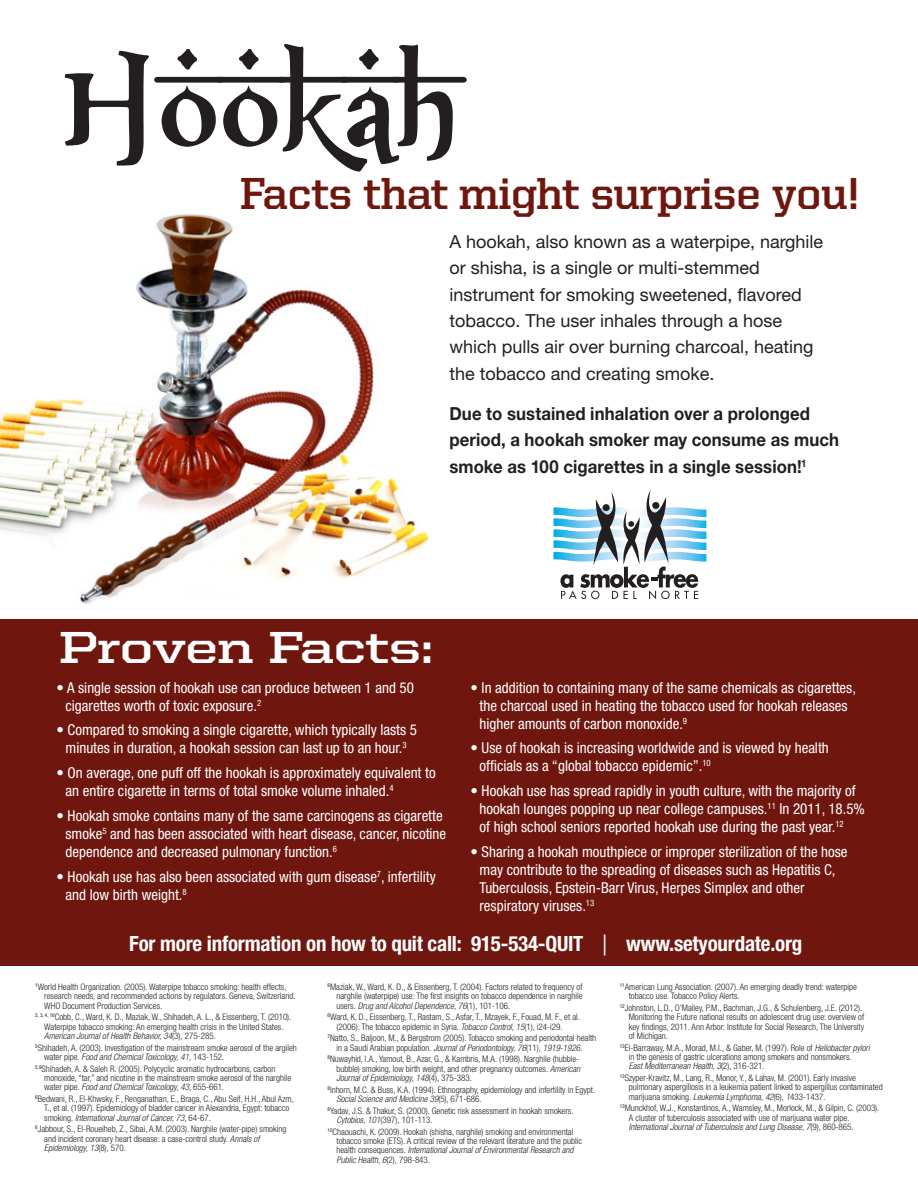
<style>
.page{position:relative;width:918px;height:1188px;background:#fff}
.page>*{position:absolute;margin:0;border:0;box-sizing:border-box;transform-origin:0 0}
.t1{font:127.95px "XXIIARABIAN ONENIGHTSTAND Bold";letter-spacing:-.01em;color:#231f20}
.t2{font:700 45px "United Serif Reg";letter-spacing:-.015em;color:#6f170f}
.t3{font:700 45px "United Serif Semi Ext";letter-spacing:-.02em;color:#fff}
.t4{font:700 condensed 21px "Helvetica Neue LT Std";letter-spacing:-.01em;color:#fff}
.t5{font:18px/26.4px "Helvetica Neue LT Std";color:#231f20}
.t6{font:700 18px/26.4px "Helvetica Neue LT Std";letter-spacing:.005em;color:#231f20;scale:.93 1}
.t7{font:condensed 15px/18px "Helvetica Neue LT Std";color:#fff}
.t8{font:300 condensed 9px/9.3px "Helvetica Neue LT Std";color:#231f20}
.s1{font-weight:400;font-stretch:normal}
.s2{font-style:italic}
</style>
<div class="page">
<img style="left:0;top:214px;width:458px;height:406px">
<div style="left:0;top:620px;width:918px;height:346px;background:#6f170f"></div>
<svg style="left:554px;top:490px;width:152px;height:109px"></svg>
<p class="t1" style="left:60px;top:21px;width:404px">Hookah</p>
<p class="t2" style="left:240px;top:169px;width:621px">Facts that might surprise you!</p>
<p class="t5" style="left:449px;top:228px;width:375px">A hookah, also known as a waterpipe, narghile or shisha, is a single or multi-stemmed instrument for smoking sweetened, flavored tobacco. The user inhales through a hose which pulls air over burning charcoal, heating the tobacco and creating smoke.</p>
<p class="t6" style="left:449px;top:400px;width:421px">Due to sustained inhalation over a prolonged period, a hookah smoker may consume as much smoke as 100 cigarettes in a single session!<sup>1</sup></p>
<p class="t3" style="left:59px;top:622px;width:376px">Proven Facts:</p>
<p class="t7" style="left:66px;top:678px;width:350px;text-indent:-9px">• A single session of hookah use can produce between 1 and 50 cigarettes worth of toxic exposure.<sup>2</sup></p>
<p class="t7" style="left:57px;top:721px;width:362px;text-align:center">• Compared to smoking a single cigarette, which typically lasts 5 minutes in duration, a hookah session can last up to an hour.<sup>3</sup></p>
<p class="t7" style="left:66px;top:764px;width:372px;text-indent:-9px">• On average, one puff off the hookah is approximately equivalent to an entire cigarette in terms of total smoke volume inhaled.<sup>4</sup></p>
<p class="t7" style="left:66px;top:806px;width:382px;text-indent:-9px">• Hookah smoke contains many of the same carcinogens as cigarette smoke<sup>5</sup> and has been associated with heart disease, cancer, nicotine dependence and decreased pulmonary function.<sup>6</sup></p>
<p class="t7" style="left:66px;top:867px;width:372px;text-indent:-9px">• Hookah use has also been associated with gum disease<sup>7</sup>, infertility and low birth weight.<sup>8</sup></p>
<p class="t7" style="left:480px;top:678px;width:378px;text-indent:-9px">• In addition to containing many of the same chemicals as cigarettes, the charcoal used in heating the tobacco used for hookah releases higher amounts of carbon monoxide.<sup>9</sup></p>
<p class="t7" style="left:480px;top:739px;width:351px;text-indent:-9px">• Use of hookah is increasing worldwide and is viewed by health officials as a “global tobacco epidemic”.<sup>10</sup></p>
<p class="t7" style="left:480px;top:782px;width:387px;text-indent:-9px">• Hookah use has spread rapidly in youth culture, with the majority of hookah lounges popping up near college campuses.<sup>11</sup> In 2011, 18.5% of high school seniors reported hookah use during the past year.<sup>12</sup></p>
<p class="t7" style="left:480px;top:842px;width:370px;text-indent:-9px">• Sharing a hookah mouthpiece or improper sterilization of the hose may contribute to the spreading of diseases such as Hepatitis C, Tuberculosis, Epstein-Barr Virus, Herpes Simplex and other respiratory viruses.<sup>13</sup></p>
<p class="t4" style="left:129px;top:931px;width:675px">For more information on how to quit call: 915-534-QUIT <span class="s1">|</span> www.setyourdate.org</p>
<p class="t8" style="left:44px;top:982px;width:253px;text-indent:-9px"><sup>1</sup>World Health Organization. (2005). Waterpipe tobacco smoking: health effects, research needs, and recommended actions by regulators. Geneva, Switzerland.<br>WHO Document Production Services.</p>
<p class="t8" style="left:44px;top:1012px;width:249px;text-indent:-9px"><sup>2,</sup> <sup>3,</sup> <sup>4,</sup> <sup>10</sup>Cobb, C., Ward, K. D., Maziak, W., Shihadeh, A. L., &amp; Eissenberg, T. (2010).<br>Waterpipe tobacco smoking: An emerging health crisis in the United States.<br><span class="s2">American Journal of Health Behavior, 34</span>(3), 275-285.</p>
<p class="t8" style="left:44px;top:1043px;width:254px;text-indent:-9px"><sup>5</sup>Shihadeh, A. (2003). Investigation of the mainstream smoke aerosol of the argileh water pipe. <span class="s2">Food and Chemical Toxicology, 41,</span> 143-152.</p>
<p class="t8" style="left:44px;top:1064px;width:249px;text-indent:-9px"><sup>5,9</sup>Shihadeh, A. &amp; Saleh R. (2005). Polycyclic aromatic hydrocarbons, carbon monoxide, “tar,” and nicotine in the mainstream smoke aerosol of the narghile water pipe. <span class="s2">Food and Chemical Toxicology, 43,</span> 655-661.</p>
<p class="t8" style="left:44px;top:1094px;width:251px;text-indent:-9px"><sup>6</sup>Bedwani, R., El-Khwsky, F., Renganathan, E., Braga, C., Abu Seif, H.H., Abul Azm,<br>T., et al. (1997). Epidemiology of bladder cancer in Alexandria, Egypt: tobacco smoking. <span class="s2">International Journal of Cancer, 73,</span> 64-67.</p>
<p class="t8" style="left:44px;top:1124px;width:244px;text-indent:-9px"><sup>6</sup>Jabbour, S., El-Roueiheb, Z., Sibai, A.M. (2003). Narghile (water-pipe) smoking and incident coronary heart disease: a case-control study. <span class="s2">Annals of<br>Epidemiology, 13</span>(8), 570.</p>
<p class="t8" style="left:336px;top:982px;width:248px;text-align:justify;text-indent:-9px"><sup>6</sup>Maziak, W., Ward, K. D., &amp; Eissenberg, T. (2004). Factors related to frequency of narghile (waterpipe) use: The first insights on tobacco dependence in narghile users. <span class="s2">Drug and Alcohol Dependence, 76</span>(1), 101-106.</p>
<p class="t8" style="left:336px;top:1012px;width:245px;text-indent:-9px"><sup>6</sup>Ward, K. D., Eissenberg, T., Rastam, S., Asfar, T., Mzayek, F., Fouad, M. F., et al. (2006). The tobacco epidemic in Syria. <span class="s2">Tobacco Control, 15</span>(1), i24-i29.</p>
<p class="t8" style="left:327px;top:1033px;width:270px;text-align:center"><sup>7</sup>Natto, S., Baljoon, M., &amp; Bergstrom (2005). Tobacco smoking and periodontal health in a Saudi Arabian population. <span class="s2">Journal of Periodontology, 76</span>(11), <span class="s2">1919-1926.</span></p>
<p class="t8" style="left:336px;top:1054px;width:245px;text-indent:-9px"><sup>8</sup>Nuwayhid, I.A., Yamout, B., Azar, G., &amp; Kambris, M.A. (1998). Narghile (hubble&shy;bubble) smoking, low birth weight, and other pregnancy outcomes. <span class="s2">American<br>Journal of Epidemiology, 148</span>(4), 375-383.</p>
<p class="t8" style="left:336px;top:1085px;width:260px;text-indent:-9px"><sup>8</sup>Inhorn, M.C. &amp; Buss, K.A. (1994). Ethnography, epidemiology and infertility in Egypt.<br><span class="s2">Social Science and Medicine 39</span>(5), 671-686.</p>
<p class="t8" style="left:336px;top:1106px;width:239px;text-indent:-9px"><sup>8</sup>Yadav, J.S. &amp; Thakur, S. (2000). Genetic risk assessment in hookah smokers.<br><span class="s2">Cytobios, 101</span>(397), 101-113.</p>
<p class="t8" style="left:336px;top:1127px;width:247px;text-indent:-9px"><sup>10</sup>Chaouachi, K. (2009). Hookah (shisha, narghile) smoking and environmental tobacco smoke (ETS). A critical review of the relevant literature and the public health consequences. <span class="s2">International Journal of Environmental Research and Public Health, 6</span>(2), 798-843.</p>
<p class="t8" style="left:629px;top:982px;width:230px;text-indent:-9px"><sup>11</sup>American Lung Association. (2007). An emerging deadly trend: waterpipe tobacco use. Tobacco Policy Alerts.</p>
<p class="t8" style="left:629px;top:1003px;width:237px;text-indent:-9px"><sup>12</sup>Johnston, L.D., O’Malley, P.M., Bachman, J.G., &amp; Schulenberg, J.E. (2012).<br>Monitoring the Future national results on adolescent drug use: overview of key findings, 2011. Ann Arbor: Institute for Social Research, The University of Michigan.</p>
<p class="t8" style="left:629px;top:1043px;width:242px;text-indent:-9px"><sup>13</sup>El-Barraway, M.A., Morad, M.I., &amp; Gaber, M. (1997). Role of <span class="s2">Heliobacter pylori </span>in the genesis of gastric ulcerations among smokers and nonsmokers.<br><span class="s2">East Mediterranean Health, 3</span>(2), 316-321.</p>
<p class="t8" style="left:629px;top:1073px;width:255px;text-indent:-9px"><sup>13</sup>Szyper-Kravitz, M., Lang, R., Monor, Y., &amp; Lahav, M. (2001). Early invasive pulmonary aspergillosis in a leukemia patient linked to aspergillus contaminated marijuana smoking. <span class="s2">Leukemia Lymphoma, 42</span>(6), <span class="s2">1</span>433-1437.</p>
<p class="t8" style="left:629px;top:1103px;width:252px;text-indent:-9px"><sup>13</sup>Munckhof, W.J., Konstantinos, A., Wamsley, M., Morlock, M., &amp; Gilpin, C. (2003).<br>A cluster of tuberculosis associated with use of marijuana water pipe.<br><span class="s2">International Journal of Tuberculosis and Lung Disease, 7</span>(9), 860-865.</p>
</div>
